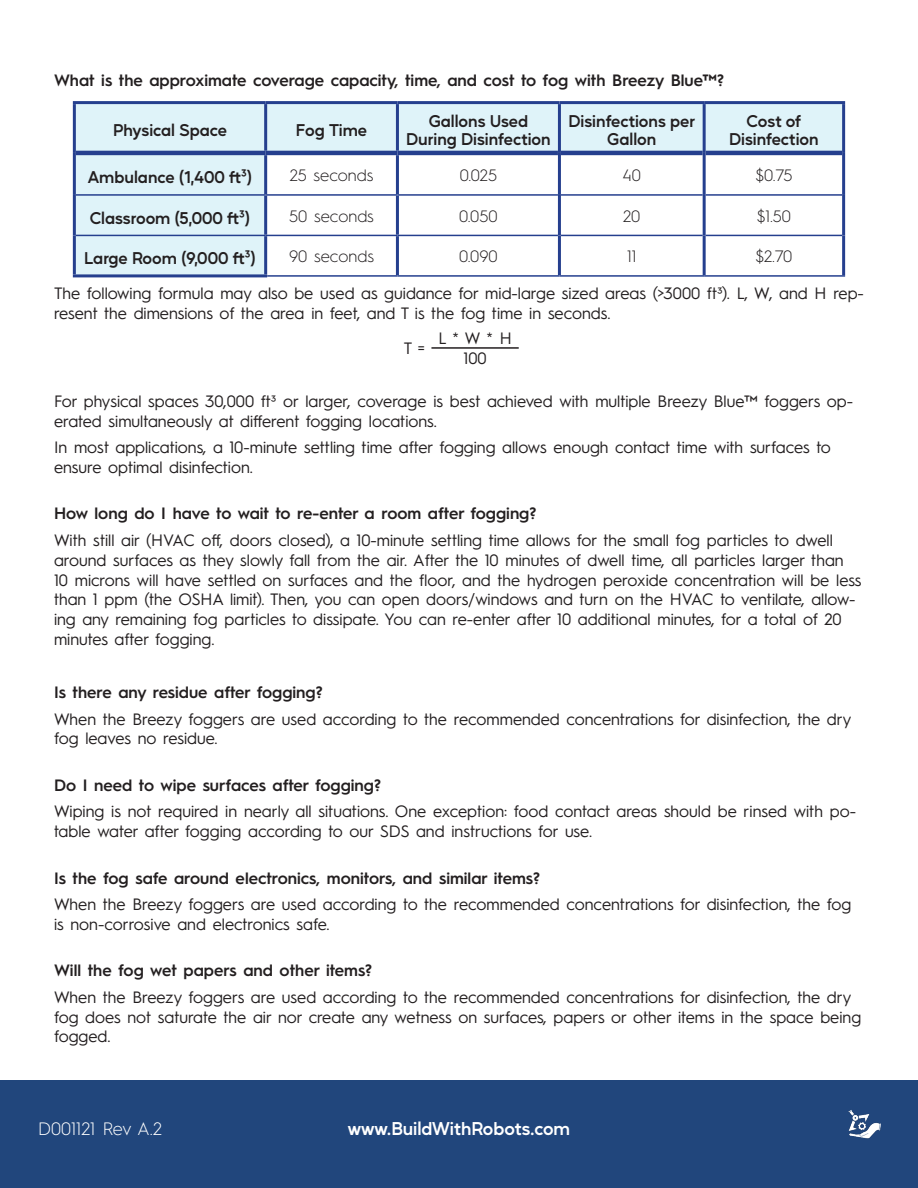
<style>
.page{position:relative;width:918px;height:1188px;background:#fff}
.page>*{position:absolute;margin:0;border:0;box-sizing:border-box;transform-origin:0 0}
.t1{font:600 18px "Mustica Pro";letter-spacing:-.005em;color:#fff}
.t2{font:300 18px "Hurme Geometric Sans 1";color:#fff}
.t3{font:16.5px/19.8px "Hurme Geometric Sans 1";color:#231f20}
.t4{font:600 16.5px "Hurme Geometric Sans 1";color:#231f20}
.t5{font:600 16.5px/18px "Mustica Pro";color:#231f20;text-align:center}
.t6{font:300 16.5px "Hurme Geometric Sans 1";color:#231f20}
</style>
<div class="page">
<div style="left:0;top:1080px;width:918px;height:108px;background:#21467c"></div>
<img style="left:848px;top:1110px;width:33px;height:29px">
<svg style="left:76px;top:104px;width:766px;height:171px"></svg>
<hr style="left:264px;top:104px;width:3px;height:47px;background:#253f8e">
<hr style="left:396px;top:104px;width:3px;height:47px;background:#253f8e">
<hr style="left:264px;top:155px;width:3px;height:39px;background:#253f8e">
<hr style="left:396px;top:155px;width:3px;height:39px;background:#253f8e">
<hr style="left:264px;top:196px;width:3px;height:39px;background:#253f8e">
<hr style="left:396px;top:196px;width:3px;height:39px;background:#253f8e">
<hr style="left:264px;top:236px;width:3px;height:38px;background:#253f8e">
<hr style="left:396px;top:236px;width:3px;height:39px;background:#253f8e">
<hr style="left:73px;top:274px;width:194px;height:3px;background:#253f8e">
<hr style="left:76px;top:194px;width:190px;height:2px;background:#253f8e">
<hr style="left:76px;top:235px;width:190px;height:1px;background:#253f8e">
<hr style="left:73px;top:153px;width:3px;height:42px;background:#253f8e">
<hr style="left:73px;top:195px;width:3px;height:40px;background:#253f8e">
<hr style="left:73px;top:235px;width:3px;height:39px;background:#253f8e">
<hr style="left:266px;top:194px;width:131px;height:2px;background:#253f8e">
<hr style="left:397px;top:194px;width:161px;height:2px;background:#253f8e">
<hr style="left:561px;top:194px;width:142px;height:2px;background:#253f8e">
<hr style="left:706px;top:194px;width:136px;height:2px;background:#253f8e">
<hr style="left:266px;top:235px;width:131px;height:1px;background:#253f8e">
<hr style="left:397px;top:235px;width:161px;height:1px;background:#253f8e">
<hr style="left:561px;top:235px;width:142px;height:1px;background:#253f8e">
<hr style="left:706px;top:235px;width:136px;height:1px;background:#253f8e">
<hr style="left:267px;top:275px;width:130px;height:2px;background:#253f8e">
<hr style="left:397px;top:275px;width:162px;height:2px;background:#253f8e">
<hr style="left:559px;top:275px;width:145px;height:2px;background:#253f8e">
<hr style="left:704px;top:275px;width:141px;height:2px;background:#253f8e">
<hr style="left:73px;top:101px;width:193px;height:3px;background:#253f8e">
<hr style="left:73px;top:104px;width:3px;height:49px;background:#253f8e">
<hr style="left:266px;top:101px;width:131px;height:3px;background:#253f8e">
<hr style="left:397px;top:101px;width:162px;height:3px;background:#253f8e">
<hr style="left:76px;top:151px;width:190px;height:4px;background:#253f8e">
<hr style="left:266px;top:151px;width:131px;height:4px;background:#253f8e">
<hr style="left:397px;top:151px;width:161px;height:4px;background:#253f8e">
<hr style="left:561px;top:151px;width:142px;height:4px;background:#253f8e">
<hr style="left:706px;top:151px;width:136px;height:4px;background:#253f8e">
<hr style="left:704px;top:101px;width:141px;height:3px;background:#253f8e">
<hr style="left:842px;top:104px;width:3px;height:49px;background:#253f8e">
<hr style="left:842px;top:153px;width:3px;height:42px;background:#253f8e">
<hr style="left:842px;top:195px;width:3px;height:40px;background:#253f8e">
<hr style="left:842px;top:235px;width:3px;height:40px;background:#253f8e">
<hr style="left:559px;top:101px;width:145px;height:3px;background:#253f8e">
<hr style="left:558px;top:104px;width:3px;height:49px;background:#253f8e">
<hr style="left:703px;top:104px;width:3px;height:49px;background:#253f8e">
<hr style="left:558px;top:153px;width:3px;height:42px;background:#253f8e">
<hr style="left:703px;top:153px;width:3px;height:42px;background:#253f8e">
<hr style="left:558px;top:195px;width:3px;height:40px;background:#253f8e">
<hr style="left:703px;top:195px;width:3px;height:40px;background:#253f8e">
<hr style="left:558px;top:235px;width:3px;height:40px;background:#253f8e">
<hr style="left:703px;top:235px;width:3px;height:40px;background:#253f8e">
<hr style="left:431px;top:347px;width:88px;height:2px;background:#231f20">
<p class="t4" style="left:54px;top:69px;width:672px">What is the approximate coverage capacity, time, and cost to fog with Breezy Blue™?</p>
<p class="t5" style="left:113px;top:120px;width:115px">Physical Space</p>
<p class="t5" style="left:296px;top:120px;width:73px">Fog Time</p>
<p class="t5" style="left:406px;top:111px;width:146px">Gallons Used<br>During Disinfection</p>
<p class="t5" style="left:569px;top:111px;width:128px">Disinfections per<br>Gallon</p>
<p class="t5" style="left:729px;top:111px;width:91px">Cost of<br>Disinfection</p>
<p class="t5" style="left:88px;top:167px;width:166px">Ambulance (1,400 ft³)</p>
<p class="t6" style="left:290px;top:164px;width:85px">25 seconds</p>
<p class="t6" style="left:460px;top:164px;width:39px">0.025</p>
<p class="t6" style="left:623px;top:164px;width:20px">40</p>
<p class="t6" style="left:756px;top:164px;width:38px">$0.75</p>
<p class="t5" style="left:90px;top:207px;width:162px">Classroom (5,000 ft³)</p>
<p class="t6" style="left:289px;top:205px;width:86px">50 seconds</p>
<p class="t6" style="left:459px;top:205px;width:40px">0.050</p>
<p class="t6" style="left:623px;top:205px;width:19px">20</p>
<p class="t6" style="left:757px;top:205px;width:36px">$1.50</p>
<p class="t5" style="left:84px;top:248px;width:173px">Large Room (9,000 ft³)</p>
<p class="t6" style="left:289px;top:245px;width:86px">90 seconds</p>
<p class="t6" style="left:459px;top:245px;width:40px">0.090</p>
<p class="t6" style="left:627px;top:245px;width:11px">11</p>
<p class="t6" style="left:755px;top:245px;width:39px">$2.70</p>
<p class="t3" style="left:54px;top:282px;width:811px">The following formula may also be used as guidance for mid-large sized areas (&gt;3000 ft³). L, W, and H rep&shy;resent the dimensions of the area in feet, and T is the fog time in seconds.</p>
<p class="t3" style="left:404px;top:337px;width:23px">T =</p>
<p class="t3" style="left:438px;top:327px;width:75px">L * W * H</p>
<p class="t3" style="left:463px;top:347px;width:25px">100</p>
<p class="t3" style="left:54px;top:390px;width:801px">For physical spaces 30,000 ft³ or larger, coverage is best achieved with multiple Breezy Blue™ foggers op&shy;erated simultaneously at different fogging locations.</p>
<p class="t3" style="left:54px;top:437px;width:778px">In most applications, a 10-minute settling time after fogging allows enough contact time with surfaces to ensure optimal disinfection.</p>
<p class="t4" style="left:54px;top:502px;width:484px">How long do I have to wait to re-enter a room after fogging?</p>
<p class="t3" style="left:54px;top:529px;width:809px">With still air (HVAC off, doors closed), a 10-minute settling time allows for the small fog particles to dwell around surfaces as they slowly fall from the air. After the 10 minutes of dwell time, all particles larger than 10 microns will have settled on surfaces and the floor, and the hydrogen peroxide concentration will be less than 1 ppm (the OSHA limit). Then, you can open doors/windows and turn on the HVAC to ventilate, allow&shy;ing any remaining fog particles to dissipate. You can re-enter after 10 additional minutes, for a total of 20 minutes after fogging.</p>
<p class="t4" style="left:54px;top:681px;width:270px">Is there any residue after fogging?</p>
<p class="t3" style="left:54px;top:708px;width:799px">When the Breezy foggers are used according to the recommended concentrations for disinfection, the dry fog leaves no residue.</p>
<p class="t4" style="left:54px;top:773px;width:328px">Do I need to wipe surfaces after fogging?</p>
<p class="t3" style="left:54px;top:801px;width:804px">Wiping is not required in nearly all situations. One exception: food contact areas should be rinsed with po&shy;table water after fogging according to our SDS and instructions for use.</p>
<p class="t4" style="left:54px;top:866px;width:487px">Is the fog safe around electronics, monitors, and similar items?</p>
<p class="t3" style="left:54px;top:893px;width:799px">When the Breezy foggers are used according to the recommended concentrations for disinfection, the fog is non-corrosive and electronics safe.</p>
<p class="t4" style="left:54px;top:959px;width:320px">Will the fog wet papers and other items?</p>
<p class="t3" style="left:54px;top:986px;width:809px">When the Breezy foggers are used according to the recommended concentrations for disinfection, the dry fog does not saturate the air nor create any wetness on surfaces, papers or other items in the space being fogged.</p>
<p class="t2" style="left:38px;top:1116px;width:125px">D001121 Rev A.2</p>
<p class="t1" style="left:348px;top:1114px;width:224px">www.BuildWithRobots.com</p>
</div>
